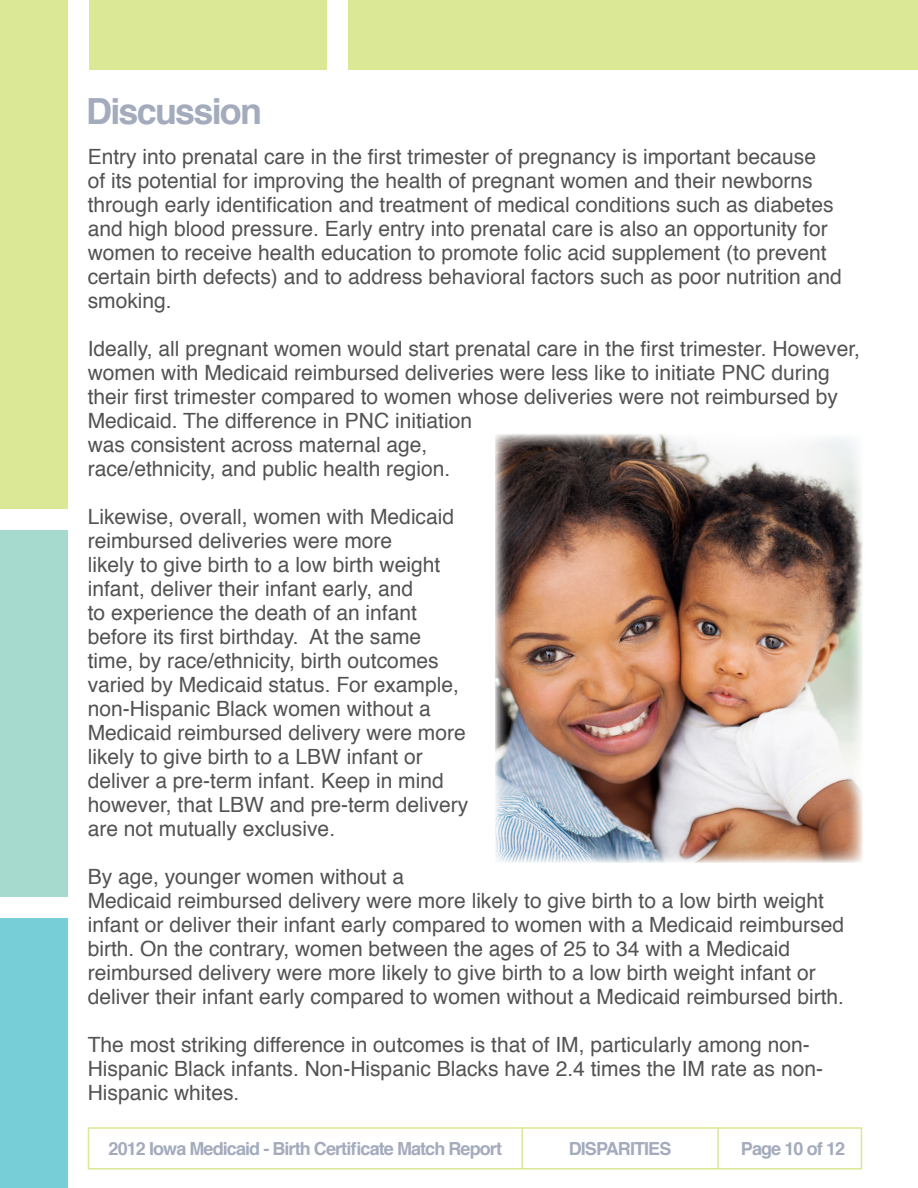
<style>
.page{position:relative;width:918px;height:1188px;background:#fff}
.page>*{position:absolute;margin:0;border:0;box-sizing:border-box;transform-origin:0 0}
.Body_Headlines{font:700 36px "Helvetica";letter-spacing:-.05em;color:#a3abbc}
.Body_Text{font:21px/24px "Helvetica";color:#535355}
.t1{font:700 18px "Helvetica";letter-spacing:-.05em;color:#a3abbc}
</style>
<div class="page">
<div style="left:0;top:0;width:918px;height:509px;background:#dbe895"></div>
<div style="left:0;top:518px;width:918px;height:619px;background:#a7dacf"></div>
<div style="left:0;top:906px;width:918px;height:282px;background:#78ced7"></div>
<div style="left:68px;top:0;width:21px;height:1167px;background:#fff"></div>
<div style="left:327px;top:0;width:20px;height:1167px;background:#fff"></div>
<div style="left:586px;top:70px;width:20px;height:838px;background:#fff"></div>
<div style="left:0;top:897px;width:918px;height:21px;background:#fff"></div>
<div style="left:0;top:509px;width:77px;height:21px;background:#fff"></div>
<div style="left:599px;top:70px;width:319px;height:314px;background:#fff"></div>
<div style="left:77px;top:70px;width:259px;height:314px;background:#fff"></div>
<div style="left:335px;top:70px;width:259px;height:314px;background:#fff"></div>
<div style="left:68px;top:326px;width:850px;height:862px;background:#fff"></div>
<div style="left:88px;top:1127px;width:774px;height:43px;border:2px solid #dbe895"></div>
<hr style="left:521px;top:1127px;width:2px;height:43px;background:#dbe895">
<hr style="left:717px;top:1127px;width:2px;height:43px;background:#dbe895">
<img style="left:495px;top:434px;width:367px;height:428px">
<p class="Body_Headlines" style="left:86px;top:82px;width:177px">Discussion</p>
<p class="Body_Text" style="left:88px;top:146px;width:756px">Entry into prenatal care in the first trimester of pregnancy is important because<br>of its potential for improving the health of pregnant women and their newborns through early identification and treatment of medical conditions such as diabetes and high blood pressure. Early entry into prenatal care is also an opportunity for women to receive health education to promote folic acid supplement (to prevent certain birth defects) and to address behavioral factors such as poor nutrition and smoking.</p>
<p class="Body_Text" style="left:88px;top:338px;width:774px">Ideally, all pregnant women would start prenatal care in the first trimester. However, women with Medicaid reimbursed deliveries were less like to initiate PNC during their first trimester compared to women whose deliveries were not reimbursed by Medicaid. The difference in PNC initiation<br>was consistent across maternal age,<br>race/ethnicity, and public health region.</p>
<p class="Body_Text" style="left:88px;top:506px;width:382px">Likewise, overall, women with Medicaid reimbursed deliveries were more<br>likely to give birth to a low birth weight infant, deliver their infant early, and<br>to experience the death of an infant before its first birthday. At the same time, by race/ethnicity, birth outcomes varied by Medicaid status. For example, non-Hispanic Black women without a Medicaid reimbursed delivery were more likely to give birth to a LBW infant or deliver a pre-term infant. Keep in mind however, that LBW and pre-term delivery are not mutually exclusive.</p>
<p class="Body_Text" style="left:88px;top:866px;width:758px">By age, younger women without a<br>Medicaid reimbursed delivery were more likely to give birth to a low birth weight infant or deliver their infant early compared to women with a Medicaid reimbursed birth. On the contrary, women between the ages of 25 to 34 with a Medicaid reimbursed delivery were more likely to give birth to a low birth weight infant or deliver their infant early compared to women without a Medicaid reimbursed birth.</p>
<p class="Body_Text" style="left:88px;top:1034px;width:737px">The most striking difference in outcomes is that of IM, particularly among non-<br>Hispanic Black infants. Non-Hispanic Blacks have 2.4 times the IM rate as non-<br>Hispanic whites.</p>
<p class="t1" style="left:109px;top:1134px;width:395px">2012 Iowa Medicaid - Birth Certificate Match Report</p>
<p class="t1" style="left:569px;top:1134px;width:104px">DISPARITIES</p>
<p class="t1" style="left:741px;top:1134px;width:106px">Page 10 of 12</p>
</div>
